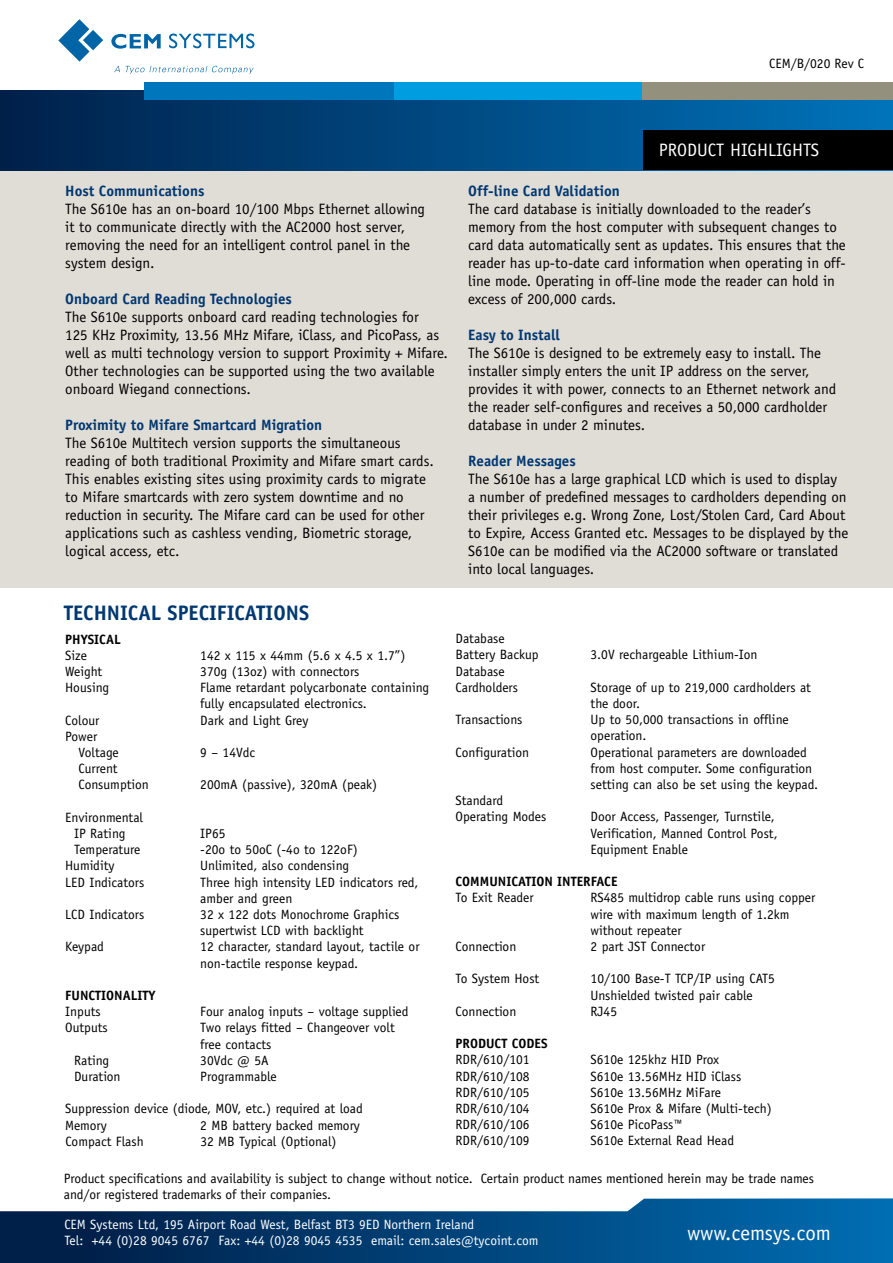
<style>
.page{position:relative;width:893px;height:1263px;background:#fff}
.page>*{position:absolute;margin:0;border:0;box-sizing:border-box;transform-origin:0 0}
.t1{font:700 21px "Officina Sans";color:#003871}
.t2{font:21px "Officina Sans";color:#fff}
.t3{font:18px "Officina Sans";color:#fff}
.t4{font:15px/18px "Officina Sans";color:#000}
.t5{font:700 15px "Officina Sans";color:#003871}
.t6{font:13.5px/16.2px "Officina Sans";color:#000}
.t7{font:13.5px/16.2px "Officina Sans";color:#fff}
.t8{font:700 13.5px "Officina Sans";color:#000}
</style>
<div class="page">
<div style="left:0;top:163px;width:893px;height:425px;background:#e0dcd6"></div>
<svg style="left:0;top:1198px;width:893px;height:65px;background:#25608f"></svg>
<div style="left:0;top:91px;width:893px;height:79px;background:linear-gradient(to right,#00204d,#0876b8)"></div>
<div style="left:144px;top:82px;width:250px;height:17px;background:#0076bd"></div>
<div style="left:394px;top:82px;width:250px;height:17px;background:#009ee0"></div>
<div style="left:643px;top:82px;width:250px;height:17px;background:#93917e"></div>
<div style="left:643px;top:130px;width:250px;height:40px;background:#000"></div>
<svg style="left:169px;top:34px;width:85px;height:14px"></svg>
<svg style="left:111px;top:34px;width:50px;height:15px"></svg>
<svg style="left:58px;top:19px;width:45px;height:43px"></svg>
<svg style="left:114px;top:66px;width:140px;height:8px"></svg>
<p class="t6" style="left:769px;top:55px;width:96px">CEM/B/020 Rev C</p>
<h2 class="t3" style="left:659px;top:140px;width:18px">Product</h2>
<h2 class="t3" style="left:730px;top:140px;width:21px">Highlights</h2>
<p class="t5" style="left:65px;top:182px;width:141px">H ost Communications</p>
<p class="t4" style="left:65px;top:200px;width:361px">The S610e has an on-board 10/100 Mbps Ethernet allowing it to communicate directly with the AC2000 host server, removing the need for an intelligent control panel in the system design.</p>
<p class="t5" style="left:65px;top:290px;width:228px">Onboard Card Reading Technologies</p>
<p class="t4" style="left:65px;top:308px;width:384px">The S610e supports onboard card reading technologies for<br>125 KHz Proximity, 13.56 MHz Mifare, iClass, and PicoPass, as well as multi technology version to support Proximity + Mifare.<br>Other technologies can be supported using the two available onboard Wiegand connections.</p>
<p class="t5" style="left:65px;top:416px;width:258px">Proximity to Mifare Smartcard Migration</p>
<p class="t4" style="left:65px;top:434px;width:370px">The S610e Multitech version supports the simultaneous reading of both traditional Proximity and Mifare smart cards.<br>This enables existing sites using proximity cards to migrate to Mifare smartcards with zero system downtime and no reduction in security. The Mifare card can be used for other applications such as cashless vending, Biometric storage, logical access, etc.</p>
<p class="t5" style="left:468px;top:182px;width:153px">Off-line Card Validation</p>
<p class="t4" style="left:468px;top:200px;width:379px">The card database is initially downloaded to the reader’s memory from the host computer with subsequent changes to card data automatically sent as updates. This ensures that the reader has up-to-date card information when operating in off&shy;line mode. Operating in off-line mode the reader can hold in excess of 200,000 cards.</p>
<p class="t5" style="left:468px;top:326px;width:93px">Easy to Install</p>
<p class="t4" style="left:468px;top:344px;width:369px">The S610e is designed to be extremely easy to install. The installer simply enters the unit IP address on the server, provides it with power, connects to an Ethernet network and the reader self-configures and receives a 50,000 cardholder database in under 2 minutes.</p>
<p class="t5" style="left:468px;top:452px;width:109px">Reader Messages</p>
<p class="t4" style="left:468px;top:470px;width:382px">The S610e has a large graphical LCD which is used to display<br>a number of predefined messages to cardholders depending on their privileges e.g. Wrong Zone, Lost/Stolen Card, Card About to Expire, Access Granted etc. Messages to be displayed by the S610e can be modified via the AC2000 software or translated into local languages.</p>
<h1 class="t1" style="left:64px;top:600px;width:76px">TECHN ICAL</h1>
<h1 class="t1" style="left:168px;top:600px;width:130px">SPECIFICATIONS</h1>
<p class="t8" style="left:65px;top:631px;width:57px">Physical</p>
<p class="t6" style="left:65px;top:647px;width:23px">Size</p>
<p class="t6" style="left:200px;top:647px;width:207px">142 x 115 x 44mm (5.6 x 4.5 x 1.7”)</p>
<p class="t6" style="left:65px;top:663px;width:39px">Weight</p>
<p class="t6" style="left:200px;top:663px;width:161px">370g (13oz) with connectors</p>
<p class="t6" style="left:65px;top:680px;width:46px">Housing</p>
<p class="t6" style="left:200px;top:680px;width:231px">Flame retardant polycarbonate containing fully encapsulated electronics.</p>
<p class="t6" style="left:65px;top:712px;width:36px">Colour</p>
<p class="t6" style="left:200px;top:712px;width:110px">Dark and Light Grey</p>
<p class="t6" style="left:78px;top:728px;width:42px;text-indent:-13px">Power<br>Voltage</p>
<p class="t6" style="left:200px;top:744px;width:56px">9 – 14Vdc</p>
<p class="t6" style="left:78px;top:761px;width:72px">Current<br>Consumption</p>
<p class="t6" style="left:74px;top:809px;width:70px;text-indent:-9px">Environmental<br>IP Rating</p>
<p class="t6" style="left:200px;top:777px;width:178px">200mA (passive), 320mA (peak)</p>
<p class="t6" style="left:200px;top:825px;width:27px">IP65</p>
<p class="t6" style="left:74px;top:842px;width:68px">Temperature</p>
<p class="t6" style="left:200px;top:842px;width:159px">-20o to 50oC (-4o to 122oF)</p>
<p class="t6" style="left:65px;top:858px;width:51px">Humidity</p>
<p class="t6" style="left:200px;top:858px;width:150px">Unlimited, also condensing</p>
<p class="t6" style="left:65px;top:874px;width:81px">LED Indicators</p>
<p class="t6" style="left:200px;top:874px;width:220px">Three high intensity LED indicators red, amber and green</p>
<p class="t6" style="left:65px;top:906px;width:81px">LCD Indicators</p>
<p class="t6" style="left:200px;top:906px;width:201px">32 x 122 dots Monochrome Graphics supertwist LCD with backlight</p>
<p class="t6" style="left:65px;top:939px;width:40px">Keypad</p>
<p class="t6" style="left:200px;top:939px;width:221px">12 character, standard layout, tactile or non-tactile response keypad.</p>
<p class="t8" style="left:65px;top:987px;width:92px">Functio nality</p>
<p class="t6" style="left:65px;top:1004px;width:37px">Inputs</p>
<p class="t6" style="left:200px;top:1004px;width:210px">Four analog inputs – voltage supplied</p>
<p class="t6" style="left:65px;top:1020px;width:44px">Outputs</p>
<p class="t6" style="left:200px;top:1020px;width:196px">Two relays fitted – Changeover volt free contacts</p>
<p class="t6" style="left:74px;top:1052px;width:37px">Rating</p>
<p class="t6" style="left:200px;top:1052px;width:70px">30Vdc @ 5A</p>
<p class="t6" style="left:74px;top:1068px;width:48px">Duration</p>
<p class="t6" style="left:200px;top:1068px;width:78px">Programmable</p>
<p class="t6" style="left:65px;top:1101px;width:299px">Suppression device (diode, MOV, etc.) required at load<br>Memory</p>
<p class="t6" style="left:200px;top:1117px;width:161px">2 MB battery backed memory</p>
<p class="t6" style="left:65px;top:1133px;width:80px">Compact Flash</p>
<p class="t6" style="left:200px;top:1133px;width:138px">32 MB Typical (Optional)</p>
<p class="t6" style="left:456px;top:630px;width:85px">Database<br>Battery Backup</p>
<p class="t6" style="left:456px;top:663px;width:64px">Database<br>Cardholders</p>
<p class="t6" style="left:591px;top:647px;width:168px">3.0V rechargeable Lithium-Ion</p>
<p class="t6" style="left:591px;top:679px;width:222px">Storage of up to 219,000 cardholders at the door.</p>
<p class="t6" style="left:456px;top:711px;width:68px">Transactions</p>
<p class="t6" style="left:591px;top:711px;width:200px">Up to 50,000 transactions in offline operation.</p>
<p class="t6" style="left:456px;top:744px;width:75px">Configuration</p>
<p class="t6" style="left:591px;top:744px;width:229px">Operational parameters are downloaded from host computer. Some configuration setting can also be set using the keypad.</p>
<p class="t6" style="left:456px;top:792px;width:92px">Standard<br>Operating Modes</p>
<p class="t6" style="left:591px;top:809px;width:189px">Door Access, Passenger, Turnstile,<br>Verification, Manned Control Post,<br>Equipment Enable</p>
<p class="t8" style="left:456px;top:873px;width:162px">Communicatio n Interface</p>
<p class="t6" style="left:456px;top:890px;width:80px">To Exit Reader</p>
<p class="t6" style="left:591px;top:890px;width:226px">RS485 multidrop cable runs using copper wire with maximum length of 1.2km without repeater</p>
<p class="t6" style="left:456px;top:938px;width:62px">Connection</p>
<p class="t6" style="left:591px;top:938px;width:116px">2 part JST Connector</p>
<p class="t6" style="left:456px;top:971px;width:85px">To System Host</p>
<p class="t6" style="left:591px;top:971px;width:186px">10/100 Base-T TCP/IP using CAT5<br>Unshielded twisted pair cable</p>
<p class="t6" style="left:456px;top:1003px;width:62px">Connection</p>
<p class="t6" style="left:591px;top:1003px;width:28px">RJ45</p>
<p class="t8" style="left:456px;top:1035px;width:93px">Product Codes</p>
<p class="t6" style="left:456px;top:1052px;width:76px">RDR/610/101</p>
<p class="t6" style="left:591px;top:1052px;width:130px">S610e 125khz HID Prox</p>
<p class="t6" style="left:456px;top:1068px;width:76px">RDR/610/108</p>
<p class="t6" style="left:591px;top:1068px;width:152px">S610e 13.56MHz HID iClass</p>
<p class="t6" style="left:456px;top:1084px;width:76px">RDR/610/105</p>
<p class="t6" style="left:591px;top:1084px;width:132px">S610e 13.56MHz MiFare</p>
<p class="t6" style="left:456px;top:1100px;width:76px">RDR/610/104</p>
<p class="t6" style="left:591px;top:1100px;width:183px">S610e Prox &amp; Mifare (Multi-tech)</p>
<p class="t6" style="left:456px;top:1116px;width:76px">RDR/610/106</p>
<p class="t6" style="left:591px;top:1116px;width:94px">S610e PicoPass™</p>
<p class="t6" style="left:456px;top:1133px;width:76px">RDR/610/109</p>
<p class="t6" style="left:591px;top:1133px;width:145px">S610e External Read Head</p>
<p class="t6" style="left:64px;top:1170px;width:752px">Product specifications and availability is subject to change without notice. Certain product names mentioned herein may be trade names and/or registered trademarks of their companies.</p>
<p class="t7" style="left:64px;top:1216px;width:476px">CEM Systems Ltd, 195 Airport Road West, Belfast BT3 9ED Northern Ireland<br>Tel: +44 (0)28 9045 6767 Fax: +44 (0)28 9045 4535 email: cem.sales@tycoint.com</p>
<h1 class="t2" style="left:687px;top:1220px;width:145px">www.cemsys.com</h1>
</div>
